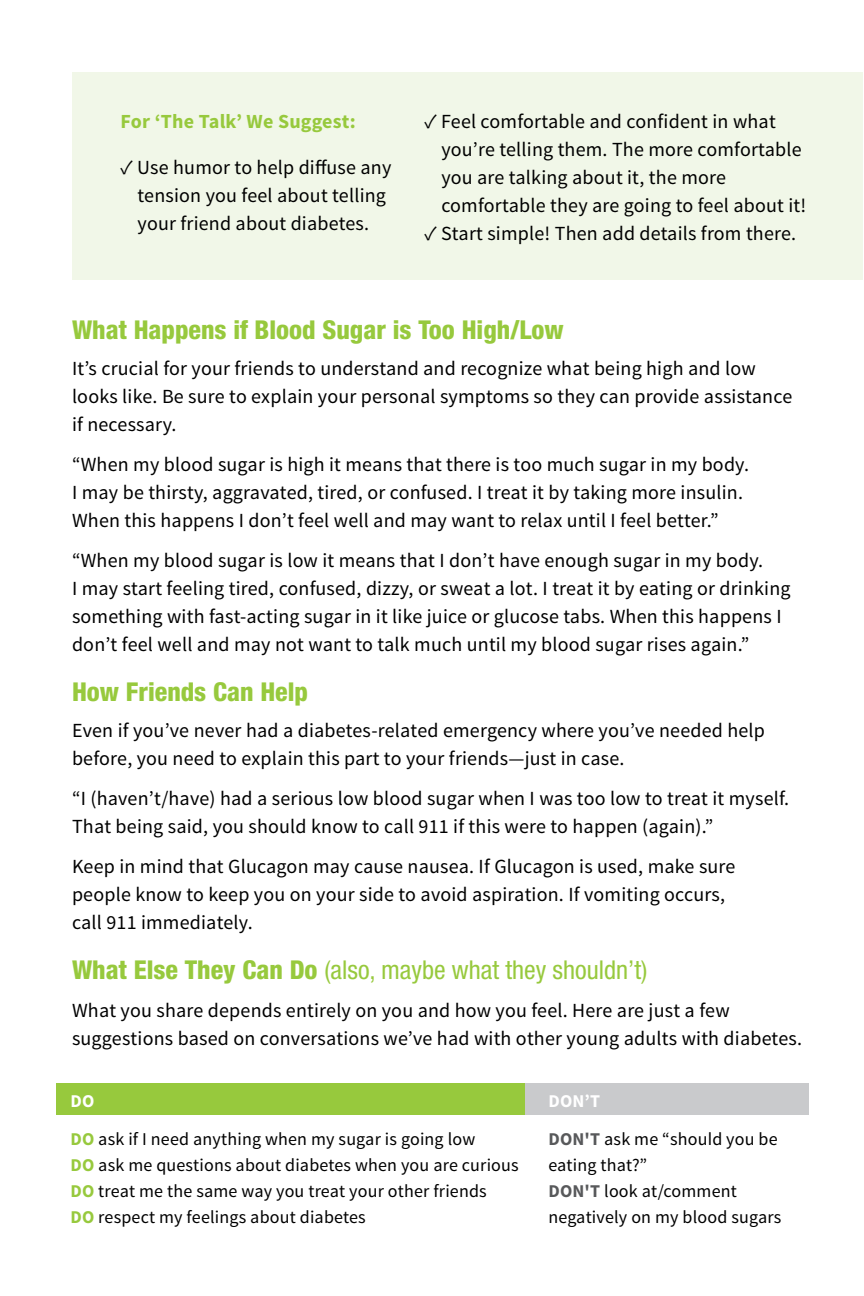
<style>
.page{position:relative;width:864px;height:1296px;background:#fff}
.page>*{position:absolute;margin:0;border:0;box-sizing:border-box;transform-origin:0 0}
.t1{font:800 condensed 26px "Helvetica Neue LT Std";color:#97c93d}
.t2{font:condensed 26px "Helvetica Neue LT Std";color:#97c93d}
.t3{font:20px/28px "Source Sans Pro";letter-spacing:.01em;color:#000}
.t4{font:700 20px "Source Sans Pro";letter-spacing:.01em;color:#97c93d}
.t5{font:18px/26px "Source Sans Pro";letter-spacing:.01em;color:#000}
.s1{font-weight:800}
.s2{font-weight:700;color:#fff}
.s3{font-weight:700;color:#97c93d}
.s4{font-weight:700;color:#58595b}
</style>
<div class="page">
<div style="left:72px;top:72px;width:791px;height:208px;background:#f1f7e8"></div>
<div style="left:56px;top:1084px;width:470px;height:31px;background:#97c93d"></div>
<div style="left:525px;top:1084px;width:284px;height:31px;background:#c9cacc"></div>
<p class="t4" style="left:121px;top:109px;width:237px">For ‘The Talk’ We Suggest:</p>
<p class="t3" style="left:121px;top:154px;width:272px;text-align:center">✓ Use humor to help diffuse any tension you feel about telling your friend about diabetes.</p>
<p class="t3" style="left:441px;top:108px;width:366px;text-indent:-17px">✓ Feel comfortable and confident in what you’re telling them. The more comfortable you are talking about it, the more comfortable they are going to feel about it!</p>
<p class="t3" style="left:424px;top:220px;width:373px">✓ Start simple! Then add details from there.</p>
<h1 class="t1" style="left:72px;top:314px;width:493px">What Happens if Blood Sugar is Too High/Low</h1>
<p class="t3" style="left:72px;top:355px;width:722px">It’s crucial for your friends to understand and recognize what being high and low looks like. Be sure to explain your personal symptoms so they can provide assistance if necessary.</p>
<p class="t3" style="left:72px;top:451px;width:679px">“When my blood sugar is high it means that there is too much sugar in my body.<br>I may be thirsty, aggravated, tired, or confused. I treat it by taking more insulin.<br>When this happens I don’t feel well and may want to relax until I feel better.”</p>
<p class="t3" style="left:72px;top:547px;width:720px">“When my blood sugar is low it means that I don’t have enough sugar in my body.<br>I may start feeling tired, confused, dizzy, or sweat a lot. I treat it by eating or drinking something with fast-acting sugar in it like juice or glucose tabs. When this happens I don’t feel well and may not want to talk much until my blood sugar rises again.”</p>
<h1 class="t1" style="left:72px;top:676px;width:238px">How Friends Can Help</h1>
<p class="t3" style="left:72px;top:717px;width:695px">Even if you’ve never had a diabetes-related emergency where you’ve needed help before, you need to explain this part to your friends—just in case.</p>
<p class="t3" style="left:72px;top:785px;width:719px">“I (haven’t/have) had a serious low blood sugar when I was too low to treat it myself.<br>That being said, you should know to call 911 if this were to happen (again).”</p>
<p class="t3" style="left:72px;top:853px;width:665px">Keep in mind that Glucagon may cause nausea. If Glucagon is used, make sure people know to keep you on your side to avoid aspiration. If vomiting occurs, call 911 immediately.</p>
<h1 class="t2" style="left:72px;top:955px;width:577px"><span class="s1">What Else They Can Do</span> (also, maybe what they shouldn’t)</h1>
<p class="t3" style="left:72px;top:997px;width:732px">What you share depends entirely on you and how you feel. Here are just a few suggestions based on conversations we’ve had with other young adults with diabetes.</p>
<p class="t5" style="left:70px;top:1082px;width:406px;line-height:38px"><span class="s2">DO<br></span><span class="s3">DO</span> ask if I need anything when my sugar is going low</p>
<p class="t5" style="left:70px;top:1152px;width:450px"><span class="s3">DO</span> ask me questions about diabetes when you are curious<br><span class="s3">DO</span> treat me the same way you treat your other friends<br><span class="s3">DO</span> respect my feelings about diabetes</p>
<p class="t5" style="left:548px;top:1082px;width:231px;line-height:38px"><span class="s2">DON’T<br></span><span class="s4">DON'T</span> ask me “should you be</p>
<p class="t5" style="left:548px;top:1152px;width:234px">eating that?”<br><span class="s4">DON'T</span> look at/comment negatively on my blood sugars</p>
</div>
